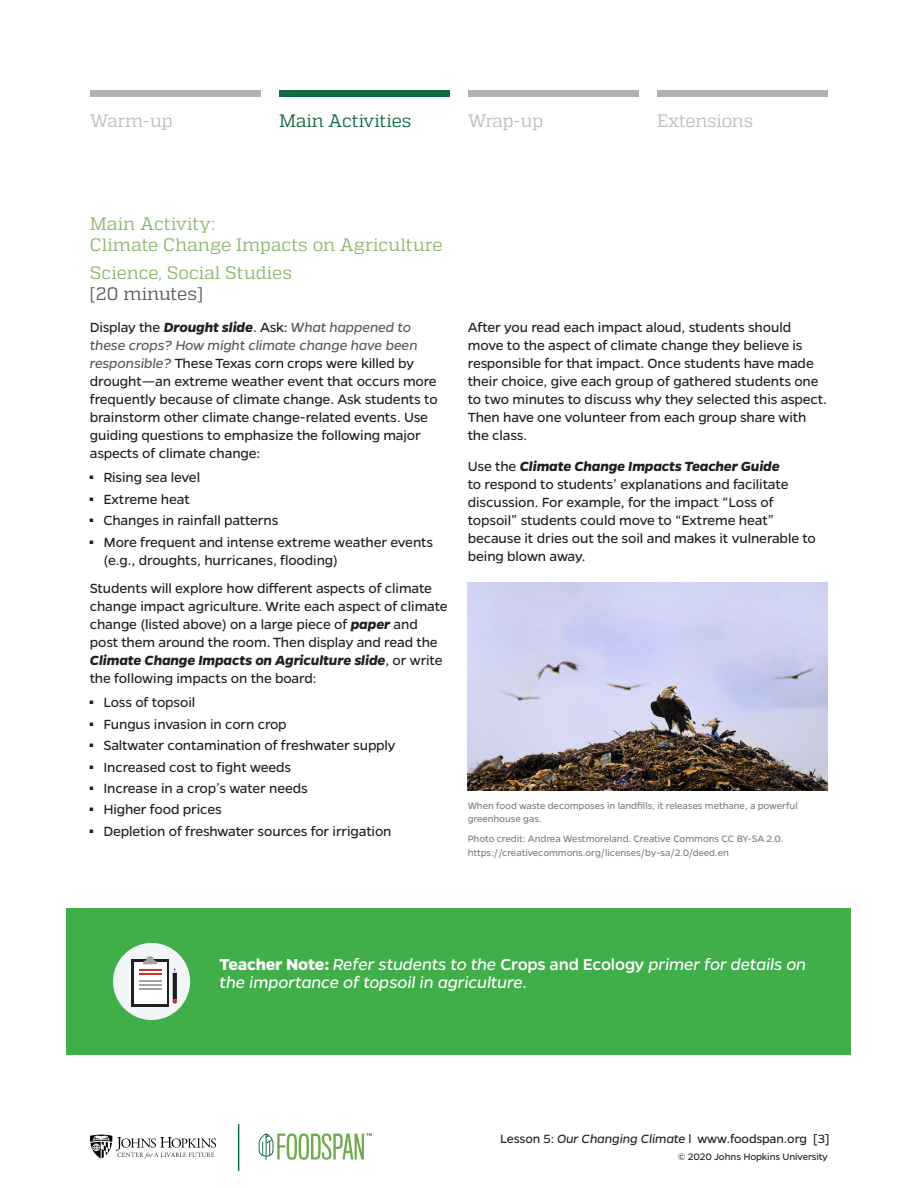
<style>
.page{position:relative;width:918px;height:1188px;background:#fff}
.page>*{position:absolute;margin:0;border:0;box-sizing:border-box;transform-origin:0 0}
.teachers_note-share{font:italic 18px/18px "Gentona";letter-spacing:-.01em;color:#fff}
.subtitle_-_duration{font:18px/21px "Quadon";color:#8cb76c}
.Nav_Gray{font:18px "Quadon";letter-spacing:-.02em;color:#bcbdc0}
.Nav_Green{font:18px "Quadon";letter-spacing:-.005em;color:#136942}
.Paragraph{font:15px/18px "Gentona";letter-spacing:-.01em;color:#231f20}
.t1{font:13.5px "Gentona";letter-spacing:-.01em;color:#231f20}
.Photo_credit{font:10.5px/13.5px "Gentona";letter-spacing:-.01em;color:#7e7e7c}
.t2{font:10.5px "Gentona";letter-spacing:-.005em;color:#231f20}
.s1{color:#57585a}
.s2{font-weight:700;font-style:italic}
.s3{font-style:italic;color:#57585a}
.s4{font-weight:700;font-style:normal}
.s5{font-weight:500;font-style:normal}
.s6{font-style:italic}
</style>
<div class="page">
<svg style="left:90px;top:1135px;width:126px;height:24px"></svg>
<hr style="left:238px;top:1124px;width:1px;height:47px;background:#136942">
<svg style="left:259px;top:1133px;width:113px;height:27px"></svg>
<div style="left:90px;top:91px;width:170px;height:6px;background:#b4b2ad"></div>
<div style="left:468px;top:91px;width:171px;height:6px;background:#b4b2ad"></div>
<div style="left:279px;top:91px;width:170px;height:6px;background:#136942"></div>
<div style="left:658px;top:91px;width:170px;height:6px;background:#b4b2ad"></div>
<div style="left:67px;top:908px;width:784px;height:147px;background:#40ae49"></div>
<div style="left:113px;top:943px;width:77px;height:77px;background:#f3f6f7;border-radius:50%"></div>
<div style="left:131px;top:959px;width:38px;height:48px;background:#1e1f25"></div>
<div style="left:134px;top:962px;width:32px;height:42px;background:#fff"></div>
<svg style="left:143px;top:956px;width:14px;height:8px"></svg>
<hr style="left:139px;top:969px;width:23px;height:2px;background:#d52c27">
<hr style="left:139px;top:973px;width:23px;height:2px;background:#d52c27">
<hr style="left:139px;top:980px;width:23px;height:2px;background:#a4a39d">
<hr style="left:139px;top:984px;width:23px;height:2px;background:#a4a39d">
<hr style="left:139px;top:988px;width:23px;height:2px;background:#a4a39d">
<svg style="left:173px;top:968px;width:4px;height:36px"></svg>
<img style="left:468px;top:583px;width:360px;height:208px">
<p class="Nav_Gray" style="left:90px;top:111px;width:84px">Warm-up</p>
<p class="Nav_Green" style="left:279px;top:111px;width:134px">Main Activities</p>
<p class="Nav_Gray" style="left:468px;top:111px;width:77px">Wrap-up</p>
<p class="Nav_Gray" style="left:657px;top:111px;width:98px">Extensions</p>
<p class="subtitle_-_duration" style="left:90px;top:214px;width:354px">Main Activity:<br>Climate Change Impacts on Agriculture</p>
<p class="subtitle_-_duration" style="left:90px;top:262px;width:204px">Science, Social Studies <span class="s1">[20 minutes]</span></p>
<p class="Paragraph" style="left:90px;top:318px;width:349px">Display the <span class="s2">Drought slide</span>. Ask: <span class="s3">What happened to these crops? How might climate change have been responsible?</span> These Texas corn crops were killed by drought—an extreme weather event that occurs more frequently because of climate change. Ask students to brainstorm other climate change-related events. Use guiding questions to emphasize the following major aspects of climate change:</p>
<p class="Paragraph" style="left:90px;top:469px;width:112px"><sup>◼</sup> Rising sea level</p>
<p class="Paragraph" style="left:90px;top:490px;width:102px"><sup>◼</sup> Extreme heat</p>
<p class="Paragraph" style="left:90px;top:511px;width:190px"><sup>◼</sup> Changes in rainfall patterns</p>
<p class="Paragraph" style="left:103px;top:533px;width:331px;text-indent:-14px"><sup>◼</sup> More frequent and intense extreme weather events (e.g., droughts, hurricanes, flooding)</p>
<p class="Paragraph" style="left:90px;top:579px;width:359px">Students will explore how different aspects of climate change impact agriculture. Write each aspect of climate change (listed above) on a large piece of <span class="s2">paper</span> and post them around the room. Then display and read the <span class="s2">Climate Change Impacts on Agriculture slide</span>, or write the following impacts on the board:</p>
<p class="Paragraph" style="left:90px;top:694px;width:107px"><sup>◼</sup> Loss of topsoil</p>
<p class="Paragraph" style="left:90px;top:715px;width:198px"><sup>◼</sup> Fungus invasion in corn crop</p>
<p class="Paragraph" style="left:90px;top:736px;width:307px"><sup>◼</sup> Saltwater contamination of freshwater supply</p>
<p class="Paragraph" style="left:90px;top:758px;width:203px"><sup>◼</sup> Increased cost to fight weeds</p>
<p class="Paragraph" style="left:90px;top:779px;width:220px"><sup>◼</sup> Increase in a crop’s water needs</p>
<p class="Paragraph" style="left:90px;top:801px;width:133px"><sup>◼</sup> Higher food prices</p>
<p class="Paragraph" style="left:90px;top:822px;width:303px"><sup>◼</sup> Depletion of freshwater sources for irrigation</p>
<p class="Paragraph" style="left:468px;top:318px;width:361px">After you read each impact aloud, students should move to the aspect of climate change they believe is responsible for that impact. Once students have made their choice, give each group of gathered students one to two minutes to discuss why they selected this aspect.<br>Then have one volunteer from each group share with the class.</p>
<p class="Paragraph" style="left:468px;top:457px;width:350px">Use the <span class="s2">Climate Change Impacts Teacher Guide<br></span>to respond to students’ explanations and facilitate discussion. For example, for the impact “Loss of topsoil” students could move to “Extreme heat” because it dries out the soil and makes it vulnerable to being blown away.</p>
<p class="Photo_credit" style="left:468px;top:799px;width:332px">When food waste decomposes in landfills, it releases methane, a powerful greenhouse gas.</p>
<p class="Photo_credit" style="left:468px;top:832px;width:317px">Photo credit: Andrea Westmoreland. Creative Commons CC BY-SA 2.0. https://creativecommons.org/licenses/by-sa/2.0/deed.en</p>
<p class="teachers_note-share" style="left:220px;top:955px;width:588px"><span class="s4">Teacher Note:</span> Refer students to the <span class="s5">Crops and Ecology</span> primer for details on the importance of topsoil in agriculture.</p>
<p class="t1" style="left:500px;top:1132px;width:331px">Lesson 5: <span class="s6">Our Changing Climate</span> l www.foodspan.org [3]</p>
<p class="t2" style="left:678px;top:1151px;width:152px">© 2020 Johns Hopkins University</p>
</div>
